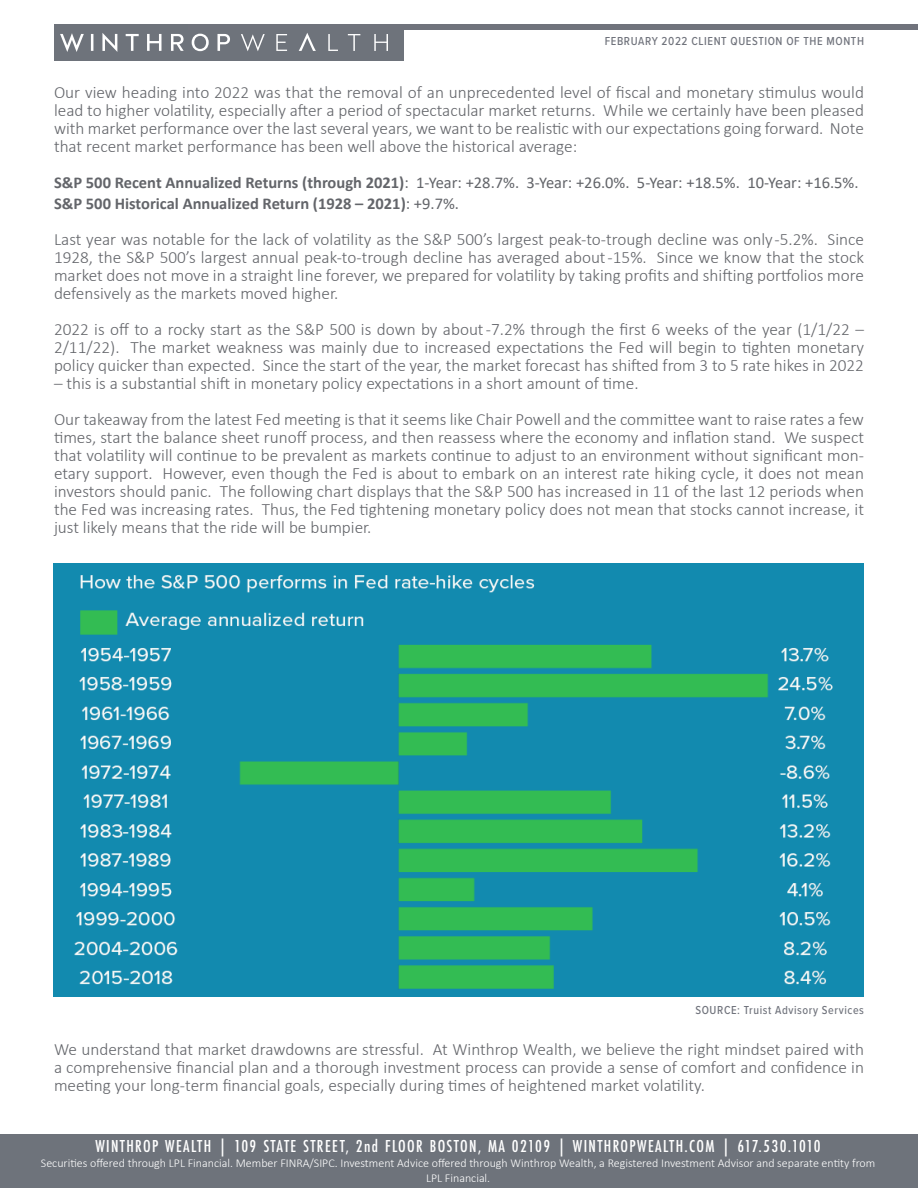
<style>
.page{position:relative;width:918px;height:1188px;background:#fff}
.page>*{position:absolute;margin:0;border:0;box-sizing:border-box;transform-origin:0 0}
.t1{font:500 18px "Futura PT Cond";letter-spacing:.075em;color:#fff}
.t2{font:300 17.25px/18px "Calibri";color:#63656a;text-align:justify}
.t3{font:16.5px "Calibri";color:#63656a}
.t4{font:700 16.5px "Calibri";color:#63656a}
.t5{font:300 12px/15px "Calibri";color:#fff;text-align:center}
.t6{font:500 12px "Proxima Nova Cond";letter-spacing:.05em;color:#70737c}
.s1{font-weight:700}
.s2{font-weight:400}
</style>
<div class="page">
<div style="left:54px;top:24px;width:350px;height:37px;background:#6e737b"></div>
<svg style="left:60px;top:33px;width:328px;height:19px"></svg>
<div style="left:188px;top:24px;width:730px;height:6px;background:#70737c"></div>
<div style="left:0;top:1134px;width:918px;height:54px;background:#6e737b"></div>
<img style="left:53px;top:564px;width:810px;height:433px">
<p class="t6" style="left:605px;top:32px;width:261px">FEBRUARY 2022 CLIENT QUESTION OF THE MONTH</p>
<p class="t2" style="left:54px;top:83px;width:812px">Our view heading into 2022 was that the removal of an unprecedented level of fiscal and monetary stimulus would lead to higher volatility, especially after a period of spectacular market returns. While we certainly have been pleased with market performance over the last several years, we want to be realistic with our expectations going forward. Note that recent market performance has been well above the historical average:</p>
<p class="t3" style="left:54px;top:171px;width:806px"><span class="s1">S&amp;P 500 Recent Annualized Returns (through 2021)</span>: 1-Year: +28.7%. 3-Year: +26.0%. 5-Year: +18.5%. 10-Year: +16.5%.</p>
<p class="t4" style="left:54px;top:192px;width:406px">S&amp;P 500 Historical Annualized Return (1928 – 2021)<span class="s2">: +9.7%.</span></p>
<p class="t2" style="left:54px;top:230px;width:812px">Last year was notable for the lack of volatility as the S&amp;P 500’s largest peak-to-trough decline was only -5.2%. Since 1928, the S&amp;P 500’s largest annual peak-to-trough decline has averaged about -15%. Since we know that the stock market does not move in a straight line forever, we prepared for volatility by taking profits and shifting portfolios more defensively as the markets moved higher.</p>
<p class="t2" style="left:54px;top:320px;width:812px">2022 is off to a rocky start as the S&amp;P 500 is down by about -7.2% through the first 6 weeks of the year (1/1/22 – 2/11/22). The market weakness was mainly due to increased expectations the Fed will begin to tighten monetary policy quicker than expected. Since the start of the year, the market forecast has shifted from 3 to 5 rate hikes in 2022</p>
<p class="t2" style="left:54px;top:374px;width:586px">– this is a substantial shift in monetary policy expectations in a short amount of time.</p>
<p class="t2" style="left:54px;top:410px;width:812px">Our takeaway from the latest Fed meeting is that it seems like Chair Powell and the committee want to raise rates a few times, start the balance sheet runoff process, and then reassess where the economy and inflation stand. We suspect that volatility will continue to be prevalent as markets continue to adjust to an environment without significant mon&shy;etary support. However, even though the Fed is about to embark on an interest rate hiking cycle, it does not mean investors should panic. The following chart displays that the S&amp;P 500 has increased in 11 of the last 12 periods when the Fed was increasing rates. Thus, the Fed tightening monetary policy does not mean that stocks cannot increase, it just likely means that the ride will be bumpier.</p>
<p class="t6" style="left:695px;top:1001px;width:170px">SOURCE: Truist Advisory Services</p>
<p class="t2" style="left:54px;top:1040px;width:812px">We understand that market drawdowns are stressful. At Winthrop Wealth, we believe the right mindset paired with a comprehensive financial plan and a thorough investment process can provide a sense of comfort and confidence in meeting your long-term financial goals, especially during times of heightened market volatility.</p>
<p class="t1" style="left:95px;top:1135px;width:727px">WINTHROP WEALTH | 109 STATE STREET, 2nd FLOOR BOSTON, MA 02109 | WINTHROPWEALTH.COM | 617.530.1010</p>
<p class="t5" style="left:41px;top:1155px;width:836px">Securities offered through LPL Financial. Member FINRA/SIPC. Investment Advice offered through Winthrop Wealth, a Registered Investment Advisor and separate entity from<br>LPL Financial.</p>
</div>
